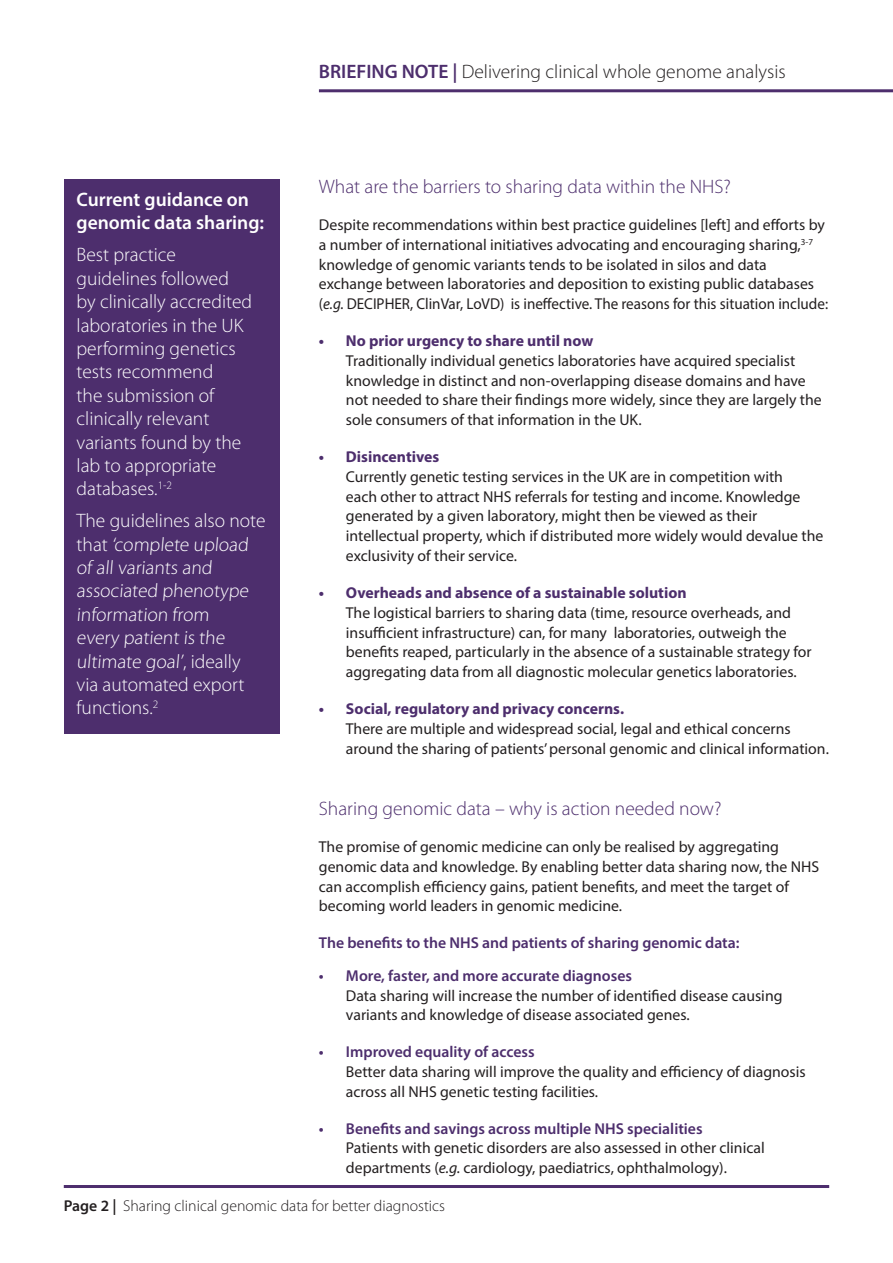
<style>
.page{position:relative;width:893px;height:1263px;background:#fff}
.page>*{position:absolute;margin:0;border:0;box-sizing:border-box;transform-origin:0 0}
.t1{font:300 19.5px/23.4px "Myriad Pro";color:#fff}
.Subheading1{font:300 19.5px "Myriad Pro";color:#4d2e6d}
.t2{font:300 19.5px "Myriad Pro";color:#231f20}
.t3{font:600 19.5px/23.4px "Myriad Pro";color:#fff}
.Main_text{font:15.75px/19.8px "Myriad Pro";color:#231f20}
.Subheading2{font:600 15.75px "Myriad Pro";color:#4d2e6d}
.t4{font:700 15.75px "Myriad Pro";color:#4d2e6d}
.t5{font:300 15.75px "Myriad Pro";color:#231f20}
.s1{font-weight:600;color:#4d2e6d}
.s2{font-style:italic}
.s3{font-weight:600}
</style>
<div class="page">
<hr style="left:64px;top:1185px;width:765px;height:3px;background:#4d2e6d">
<hr style="left:319px;top:89px;width:574px;height:3px;background:#4d2e6d">
<div style="left:64px;top:179px;width:215px;height:554px;background:#4d2e6d"></div>
<p class="t3" style="left:77px;top:187px;width:189px">Current guidance on genomic data sharing:</p>
<p class="t1" style="left:77px;top:243px;width:177px">Best practice guidelines followed by clinically accredited laboratories in the UK performing genetics tests recommend<br>the submission of clinically relevant variants found by the lab to appropriate databases.<sup>1-2</sup></p>
<p class="t1" style="left:77px;top:509px;width:191px">The guidelines also note that ‘complete upload of all variants and associated phenotype information from<br>every patient is the ultimate goal’, ideally via automated export functions.<sup>2</sup></p>
<p class="t2" style="left:319px;top:61px;width:468px"><span class="s1">BRIEFING NOTE |</span> Delivering clinical whole genome analysis</p>
<p class="Subheading1" style="left:319px;top:176px;width:414px">What are the barriers to sharing data within the NHS?</p>
<p class="Main_text" style="left:319px;top:215px;width:511px">Despite recommendations within best practice guidelines [left] and efforts by a number of international initiatives advocating and encouraging sharing,<sup>3-7 </sup>knowledge of genomic variants tends to be isolated in silos and data exchange between laboratories and deposition to existing public databases (<span class="s2">e.g.</span> DECIPHER, ClinVar, LoVD) is ineffective. The reasons for this situation include:</p>
<p class="t4" style="left:319px;top:330px;width:276px">• No prior urgency to share until now</p>
<p class="Main_text" style="left:346px;top:350px;width:477px">Traditionally individual genetics laboratories have acquired specialist knowledge in distinct and non-overlapping disease domains and have not needed to share their findings more widely, since they are largely the sole consumers of that information in the UK.</p>
<p class="t4" style="left:319px;top:446px;width:122px">• Disincentives</p>
<p class="Main_text" style="left:346px;top:466px;width:479px">Currently genetic testing services in the UK are in competition with<br>each other to attract NHS referrals for testing and income. Knowledge generated by a given laboratory, might then be viewed as their intellectual property, which if distributed more widely would devalue the exclusivity of their service.</p>
<p class="t4" style="left:319px;top:582px;width:369px">• Overheads and absence of a sustainable solution</p>
<p class="Main_text" style="left:346px;top:602px;width:467px">The logistical barriers to sharing data (time, resource overheads, and insufficient infrastructure) can, for many laboratories, outweigh the benefits reaped, particularly in the absence of a sustainable strategy for aggregating data from all diagnostic molecular genetics laboratories.</p>
<p class="t4" style="left:319px;top:698px;width:307px">• Social, regulatory and privacy concerns.</p>
<p class="Main_text" style="left:346px;top:718px;width:484px">There are multiple and widespread social, legal and ethical concerns around the sharing of patients’ personal genomic and clinical information.</p>
<p class="Subheading1" style="left:319px;top:798px;width:404px">Sharing genomic data – why is action needed now?</p>
<p class="Main_text" style="left:319px;top:836px;width:502px">The promise of genomic medicine can only be realised by aggregating genomic data and knowledge. By enabling better data sharing now, the NHS can accomplish efficiency gains, patient benefits, and meet the target of becoming world leaders in genomic medicine.</p>
<p class="Subheading2" style="left:319px;top:933px;width:422px">The benefits to the NHS and patients of sharing genomic data:</p>
<p class="Subheading2" style="left:319px;top:965px;width:315px">• More, faster, and more accurate diagnoses</p>
<p class="Main_text" style="left:346px;top:985px;width:438px">Data sharing will increase the number of identified disease causing variants and knowledge of disease associated genes.</p>
<p class="Subheading2" style="left:319px;top:1042px;width:217px">• Improved equality of access</p>
<p class="Main_text" style="left:346px;top:1061px;width:461px">Better data sharing will improve the quality and efficiency of diagnosis across all NHS genetic testing facilities.</p>
<p class="Subheading2" style="left:319px;top:1118px;width:385px">• Benefits and savings across multiple NHS specialities</p>
<p class="Main_text" style="left:346px;top:1138px;width:420px">Patients with genetic disorders are also assessed in other clinical departments (<span class="s2">e.g.</span> cardiology, paediatrics, ophthalmology).</p>
<p class="t5" style="left:64px;top:1197px;width:383px"><span class="s3">Page 2 |</span> Sharing clinical genomic data for better diagnostics</p>
</div>
